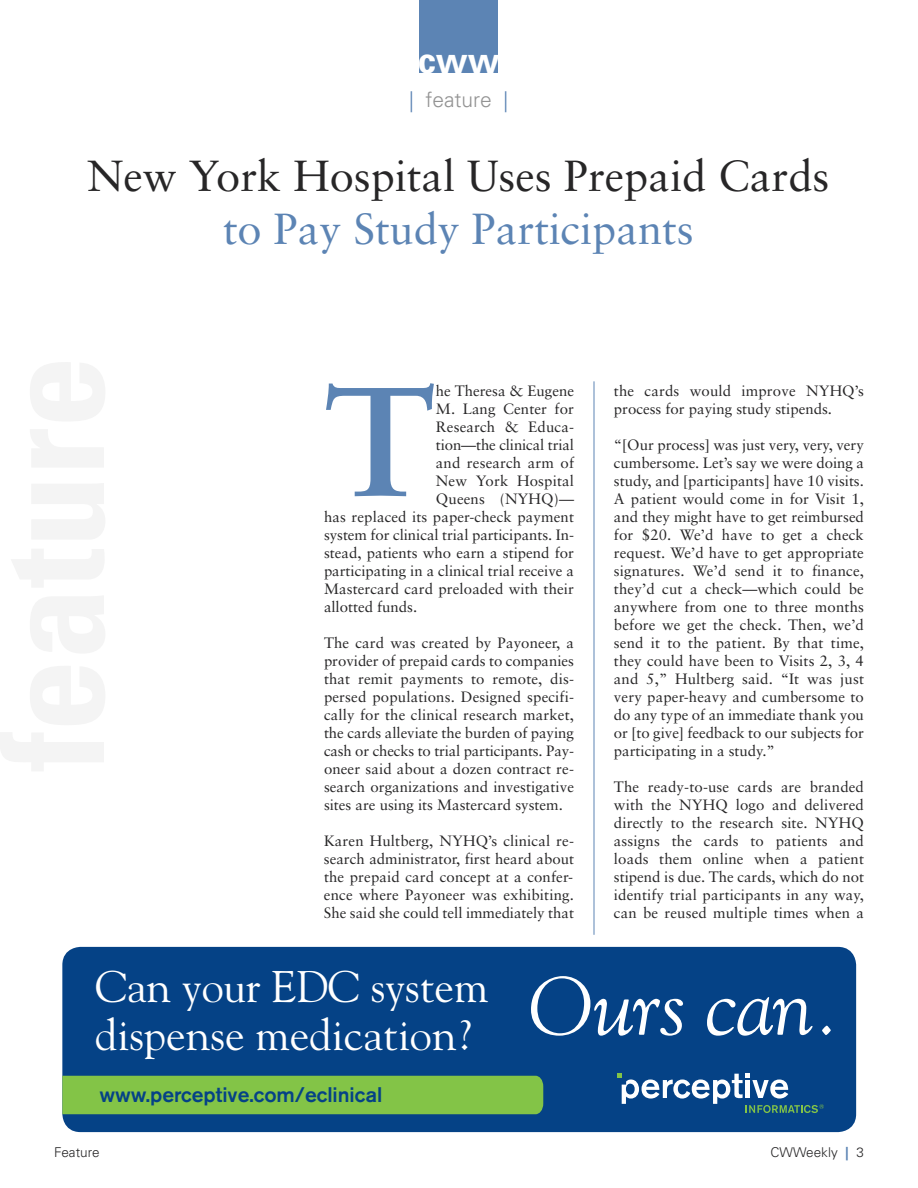
<style>
.page{position:relative;width:918px;height:1188px;background:#fff}
.page>*{position:absolute;margin:0;border:0;box-sizing:border-box;transform-origin:0 0}
.t1{font:700 155.1px "Sabon";color:#5c84b4}
.t2{font:44.1px/48.4px "Goudy+MBLQBI";color:#fff}
.t3{font:43.5px "Sabon";color:#272627}
.t4{font:43.5px "Sabon";color:#5c84b4}
.t5{font:700 36px "Univers";color:#fff}
.t6{font:21px "Akzidenz Grotesk BE Md+KCJGXM";color:#054286}
.t7{font:300 21px "Univers";color:#939393}
.t8{font:15px/18px "Sabon";color:#272627;text-align:justify}
.t9{font:300 13.5px "Univers";color:#272627}
.s1{color:#5c84b4}
.s2{font-weight:700;color:#5c84b4}
</style>
<div class="page">
<hr style="left:594px;top:381px;width:1px;height:554px;background:#5c84b4">
<div style="left:419px;top:0;width:79px;height:73px;background:#5c84b4"></div>
<div style="left:64px;top:948px;width:791px;height:183px;background:#054286;border-radius:17px"></div>
<div style="left:62px;top:947px;width:794px;height:185px;border:3px solid #054286;border-radius:17px"></div>
<svg style="left:617px;top:1073px;width:207px;height:40px"></svg>
<div style="left:62px;top:1076px;width:481px;height:38px;background:#83c447"></div>
<h3 class="t5" style="left:418px;top:47px;width:84px">cww</h3>
<h3 class="t7" style="left:409px;top:92px;width:100px"><span class="s1">|</span> feature <span class="s1">|</span></h3>
<h3 class="t3" style="left:87px;top:158px;width:744px">New York Hospital Uses Prepaid Cards</h3>
<h3 class="t4" style="left:223px;top:211px;width:472px">to Pay Study Participants</h3>
<h1 class="t1" style="left:324px;top:378px;width:113px">T</h1>
<p class="t8" style="left:436px;top:383px;width:140px">he Theresa &amp; Eugene</p>
<p class="t8" style="left:436px;top:401px;width:140px">M. Lang Center for</p>
<p class="t8" style="left:436px;top:419px;width:140px">Research &amp; Educa-</p>
<p class="t8" style="left:436px;top:437px;width:140px">tion—the clinical trial</p>
<p class="t8" style="left:436px;top:455px;width:140px">and research arm of</p>
<p class="t8" style="left:436px;top:473px;width:140px">New York Hospital</p>
<p class="t8" style="left:436px;top:491px;width:140px">Queens (NYHQ)—</p>
<p class="t8" style="left:324px;top:509px;width:252px">has replaced its paper-check payment</p>
<p class="t8" style="left:324px;top:527px;width:252px">system for clinical trial participants. In-</p>
<p class="t8" style="left:324px;top:545px;width:252px">stead, patients who earn a stipend for</p>
<p class="t8" style="left:324px;top:563px;width:252px">participating in a clinical trial receive a</p>
<p class="t8" style="left:324px;top:581px;width:252px">Mastercard card preloaded with their</p>
<p class="t8" style="left:324px;top:599px;width:95px">allotted funds.</p>
<p class="t8" style="left:324px;top:635px;width:252px">The card was created by Payoneer, a provider of prepaid cards to companies that remit payments to remote, dis&shy;persed populations. Designed specifi&shy;cally for the clinical research market, the cards alleviate the burden of paying cash or checks to trial participants. Pay&shy;oneer said about a dozen contract re&shy;search organizations and investigative sites are using its Mastercard system.</p>
<p class="t8" style="left:324px;top:833px;width:252px">Karen Hultberg, NYHQ’s clinical re&shy;search administrator, first heard about the prepaid card concept at a confer&shy;ence where Payoneer was exhibiting.<br>She said she could tell immediately that</p>
<p class="t8" style="left:614px;top:383px;width:252px">the cards would improve NYHQ’s process for paying study stipends.</p>
<p class="t8" style="left:614px;top:437px;width:252px">“[Our process] was just very, very, very cumbersome. Let’s say we were doing a study, and [participants] have 10 visits.<br>A patient would come in for Visit 1, and they might have to get reimbursed for $20. We’d have to get a check request. We’d have to get appropriate signatures. We’d send it to finance, they’d cut a check—which could be anywhere from one to three months before we get the check. Then, we’d send it to the patient. By that time, they could have been to Visits 2, 3, 4 and 5,” Hultberg said. “It was just very paper-heavy and cumbersome to do any type of an immediate thank you or [to give] feedback to our subjects for participating in a study.”</p>
<p class="t8" style="left:614px;top:779px;width:252px">The ready-to-use cards are branded with the NYHQ logo and delivered directly to the research site. NYHQ assigns the cards to patients and loads them online when a patient stipend is due. The cards, which do not identify trial participants in any way, can be reused multiple times when a</p>
<h2 class="t2" style="left:95px;top:962px;width:746px">Can your EDC system<br>dispense medication? <sup>Ours</sup> <sup>can.</sup></h2>
<h3 class="t6" style="left:99px;top:1087px;width:285px">www.perceptive.com/eclinical</h3>
<p class="t9" style="left:54px;top:1147px;width:47px">Feature</p>
<p class="t9" style="left:771px;top:1147px;width:95px">CWWeekly <span class="s2">|</span> 3</p>
</div>
